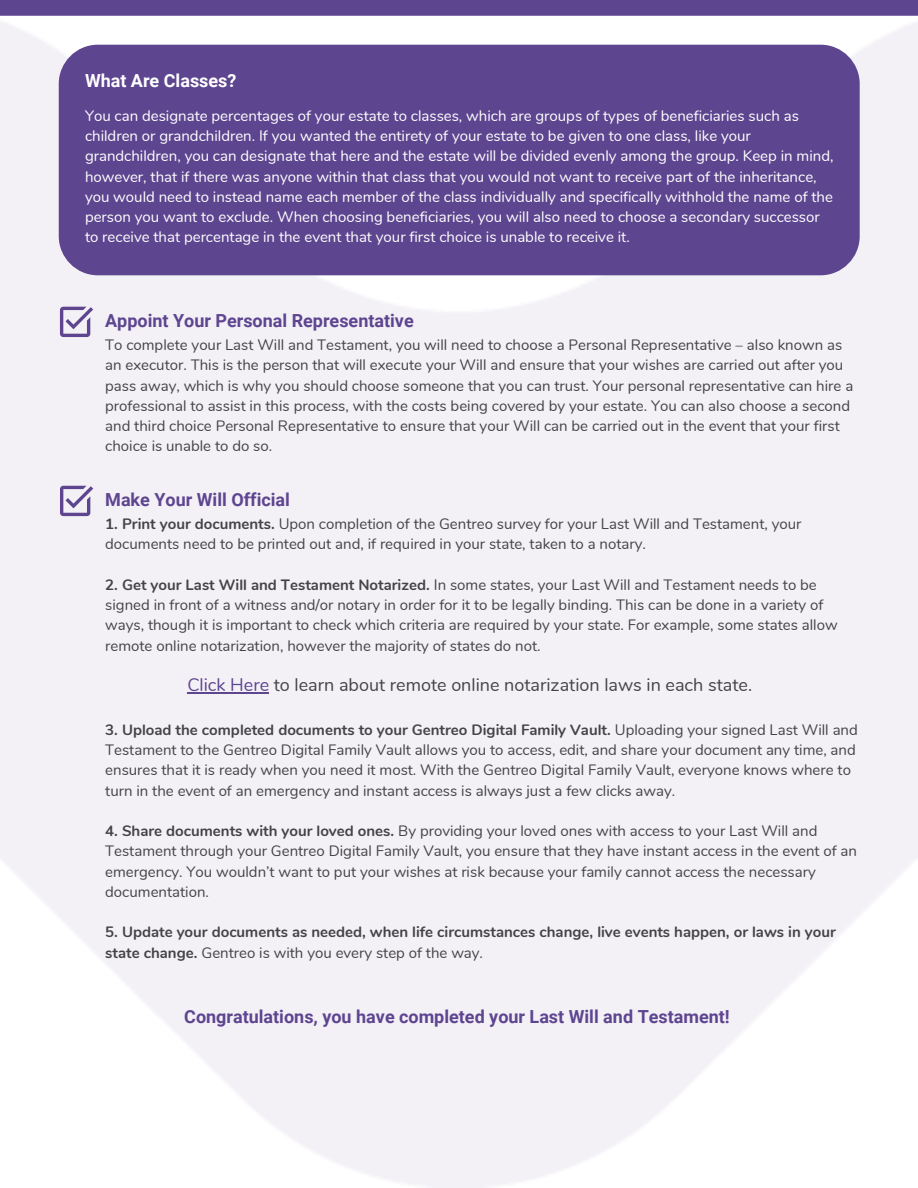
<style>
.page{position:relative;width:918px;height:1188px;background:#fff}
.page>*{position:absolute;margin:0;border:0;box-sizing:border-box;transform-origin:0 0}
.t1{font:700 18px "Roboto";color:#5e4590}
.t2{font:18px "Nunito";color:#444345}
.t3{font:700 18px "Roboto";color:#fff}
.t4{font:15px/20.2px "Nunito";color:#444345}
.t5{font:15px/20.2px "Nunito";color:#fff}
.t6{font:700 15px/20.2px "Nunito";color:#444345}
.s1{font-weight:700}
.s2{color:#5e4590}
.s3{font-weight:400}
</style>
<div class="page">
<img style="left:0;top:22px;width:918px;height:1166px">
<div style="left:0;top:0;width:918px;height:16px;background:#5e4590"></div>
<div style="left:59px;top:45px;width:801px;height:230px;background:#5e4590;border-radius:39px"></div>
<svg style="left:60px;top:307px;width:33px;height:30px"></svg>
<svg style="left:60px;top:486px;width:33px;height:30px"></svg>
<hr style="left:187px;top:692px;width:82px;height:1px;background:#5e4590">
<p class="t3" style="left:85px;top:71px;width:153px">What Are Classes?</p>
<p class="t5" style="left:85px;top:106px;width:750px">You can designate percentages of your estate to classes, which are groups of types of beneficiaries such as children or grandchildren. If you wanted the entirety of your estate to be given to one class, like your grandchildren, you can designate that here and the estate will be divided evenly among the group. Keep in mind, however, that if there was anyone within that class that you would not want to receive part of the inheritance, you would need to instead name each member of the class individually and specifically withhold the name of the person you want to exclude. When choosing beneficiaries, you will also need to choose a secondary successor to receive that percentage in the event that your first choice is unable to receive it.</p>
<p class="t1" style="left:105px;top:311px;width:310px">Appoint Your Personal Representative</p>
<p class="t4" style="left:105px;top:335px;width:750px">To complete your Last Will and Testament, you will need to choose a Personal Representative – also known as an executor. This is the person that will execute your Will and ensure that your wishes are carried out after you pass away, which is why you should choose someone that you can trust. Your personal representative can hire a professional to assist in this process, with the costs being covered by your estate. You can also choose a second and third choice Personal Representative to ensure that your Will can be carried out in the event that your first choice is unable to do so.</p>
<p class="t1" style="left:105px;top:490px;width:186px">Make Your Will Official</p>
<p class="t4" style="left:105px;top:514px;width:698px"><span class="s1">1. Print your documents.</span> Upon completion of the Gentreo survey for your Last Will and Testament, your documents need to be printed out and, if required in your state, taken to a notary.</p>
<p class="t4" style="left:105px;top:575px;width:734px"><span class="s1">2. Get your Last Will and Testament Notarized.</span> In some states, your Last Will and Testament needs to be signed in front of a witness and/or notary in order for it to be legally binding. This can be done in a variety of ways, though it is important to check which criteria are required by your state. For example, some states allow remote online notarization, however the majority of states do not.</p>
<p class="t2" style="left:187px;top:673px;width:566px"><span class="s2">Click Here</span> to learn about remote online notarization laws in each state.</p>
<p class="t4" style="left:105px;top:720px;width:754px"><span class="s1">3. Upload the completed documents to your Gentreo Digital Family Vault.</span> Uploading your signed Last Will and Testament to the Gentreo Digital Family Vault allows you to access, edit, and share your document any time, and ensures that it is ready when you need it most. With the Gentreo Digital Family Vault, everyone knows where to turn in the event of an emergency and instant access is always just a few clicks away.</p>
<p class="t4" style="left:105px;top:821px;width:753px"><span class="s1">4. Share documents with your loved ones.</span> By providing your loved ones with access to your Last Will and Testament through your Gentreo Digital Family Vault, you ensure that they have instant access in the event of an emergency. You wouldn’t want to put your wishes at risk because your family cannot access the necessary documentation.</p>
<p class="t6" style="left:105px;top:922px;width:732px">5. Update your documents as needed, when life circumstances change, live events happen, or laws in your state change. <span class="s3">Gentreo is with you every step of the way.</span></p>
<p class="t1" style="left:184px;top:1006px;width:547px">Congratulations, you have completed your Last Will and Testament!</p>
</div>
